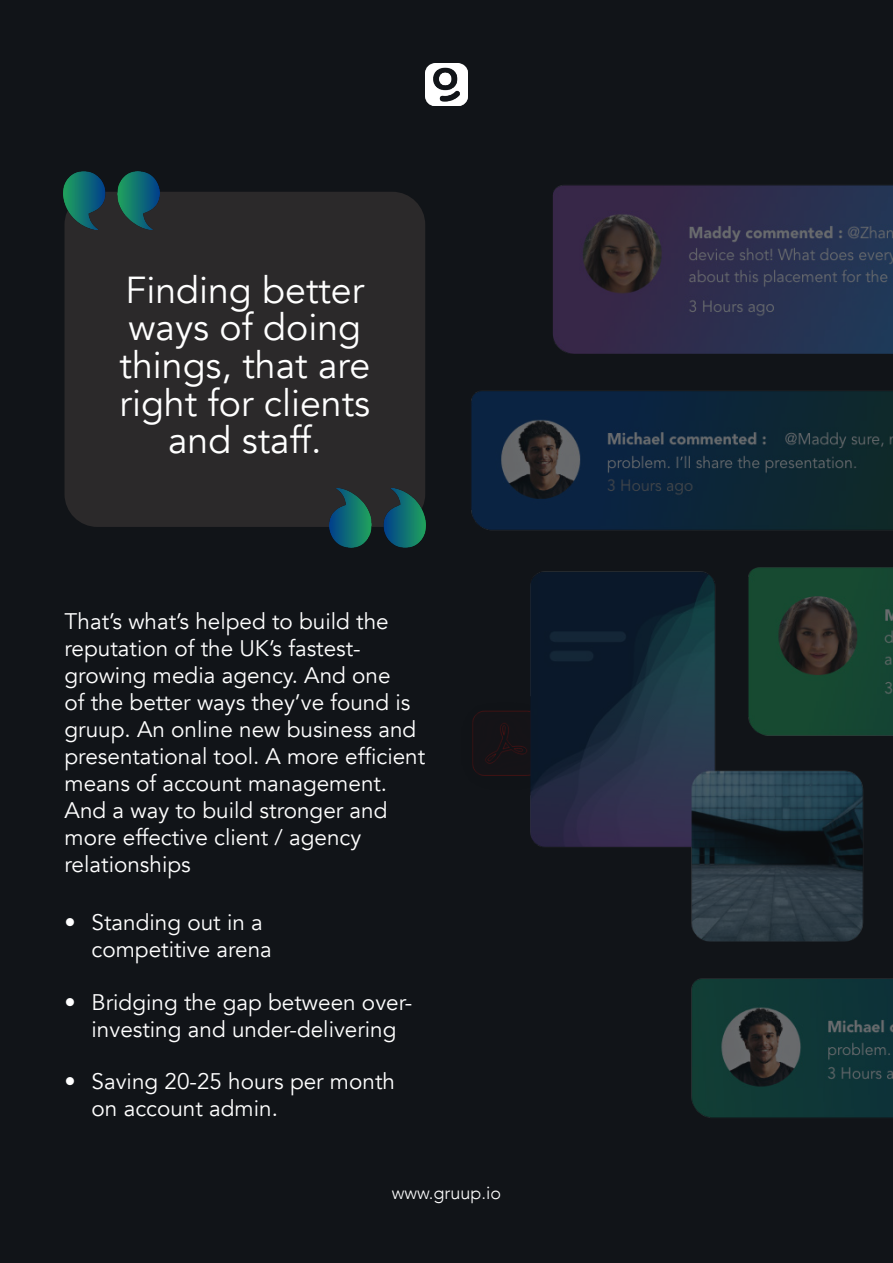
<style>
.page{position:relative;width:893px;height:1263px;background:#111418}
.page>*{position:absolute;margin:0;border:0;box-sizing:border-box;transform-origin:0 0}
.t1{font:37.5px/37.7px "Avenir";color:#fff;text-align:center}
.t2{font:22.5px/27px "Avenir";color:#fff}
.t3{font:300 18px "Avenir";color:#fff}
</style>
<div class="page">
<div style="left:65px;top:192px;width:360px;height:335px;background:#2b292a;border-radius:33px"></div>
<img style="left:64px;top:171px;width:95px;height:59px">
<img style="left:330px;top:489px;width:95px;height:58px">
<img style="left:471px;top:185px;width:422px;height:933px">
<img style="left:425px;top:64px;width:42px;height:42px">
<p class="t1" style="left:120px;top:271px;width:252px">Finding better ways of doing things, that are right for clients and staff.</p>
<p class="t2" style="left:65px;top:608px;width:362px">That’s what’s helped to build the reputation of the UK’s fastest&shy;growing media agency. And one<br>of the better ways they’ve found is gruup. An online new business and presentational tool. A more efficient means of account management.<br>And a way to build stronger and more effective client / agency relationships</p>
<p class="t2" style="left:92px;top:909px;width:182px;text-indent:-27px">• Standing out in a competitive arena</p>
<p class="t2" style="left:65px;top:989px;width:349px;text-align:center">• Bridging the gap between over&shy;investing and under-delivering</p>
<p class="t2" style="left:92px;top:1068px;width:305px;text-indent:-27px">• Saving 20-25 hours per month on account admin.</p>
<p class="t3" style="left:392px;top:1182px;width:111px">www.gruup.io</p>
</div>
